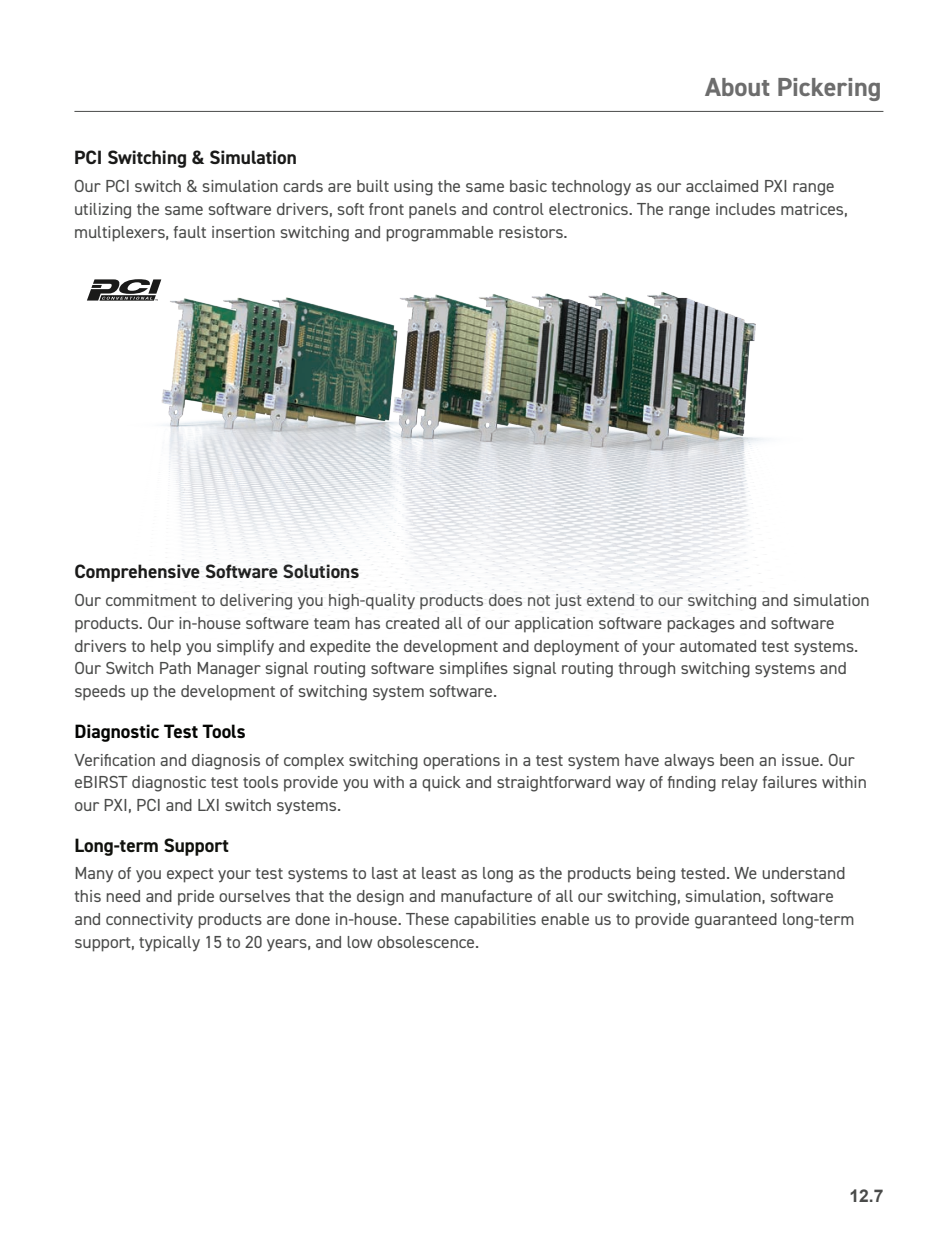
<style>
.page{position:relative;width:943px;height:1241px;background:#fff}
.page>*{position:absolute;margin:0;border:0;box-sizing:border-box;transform-origin:0 0}
.t1{font:700 26.25px "DIN2014";color:#6d6d6d}
.Body_Heading_3{font:700 19.25px "DIN2014";color:#1a1a19}
.Body_Heading_3-2{font:700 19.25px "DIN2014";color:#040503}
.Body_Heading_3-3{font:700 19.25px "DIN2014";color:#10110d}
.Body_Para{font:17.5px/22.8px "DIN2014";color:#494a49}
.t2{font:700 17.5px "Arial";color:#494a49}
</style>
<div class="page">
<hr style="left:74px;top:111px;width:809px;height:1px;background:#494a49">
<svg style="left:87px;top:279px;width:9px;height:21px"></svg>
<img style="left:96px;top:279px;width:670px;height:341px">
<h1 class="t1" style="left:705px;top:70px;width:178px">About Pickering</h1>
<p class="Body_Heading_3" style="left:74px;top:145px;width:224px">PCI Switching &amp; Simulation</p>
<p class="Body_Para" style="left:74px;top:174px;width:775px">Our PCI switch &amp; simulation cards are built using the same basic technology as our acclaimed PXI range utilizing the same software drivers, soft front panels and control electronics. The range includes matrices, multiplexers, fault insertion switching and programmable resistors.</p>
<p class="Body_Heading_3" style="left:74px;top:559px;width:286px">Comprehensive Software Solutions</p>
<p class="Body_Para" style="left:74px;top:588px;width:796px">Our commitment to delivering you high-quality products does not just extend to our switching and simulation products. Our in-house software team has created all of our application software packages and software drivers to help you simplify and expedite the development and deployment of your automated test systems.<br>Our Switch Path Manager signal routing software simplifies signal routing through switching systems and speeds up the development of switching system software.</p>
<p class="Body_Heading_3-2" style="left:74px;top:718px;width:173px">Diagnostic Test Tools</p>
<p class="Body_Para" style="left:74px;top:747px;width:794px">Verification and diagnosis of complex switching operations in a test system have always been an issue. Our eBIRST diagnostic test tools provide you with a quick and straightforward way of finding relay failures within our PXI, PCI and LXI switch systems.</p>
<p class="Body_Heading_3-3" style="left:74px;top:832px;width:156px">Long-term Support</p>
<p class="Body_Para" style="left:74px;top:861px;width:781px">Many of you expect your test systems to last at least as long as the products being tested. We understand this need and pride ourselves that the design and manufacture of all our switching, simulation, software and connectivity products are done in-house. These capabilities enable us to provide guaranteed long-term support, typically 15 to 20 years, and low obsolescence.</p>
<p class="t2" style="left:849px;top:1183px;width:36px">12.7</p>
</div>
